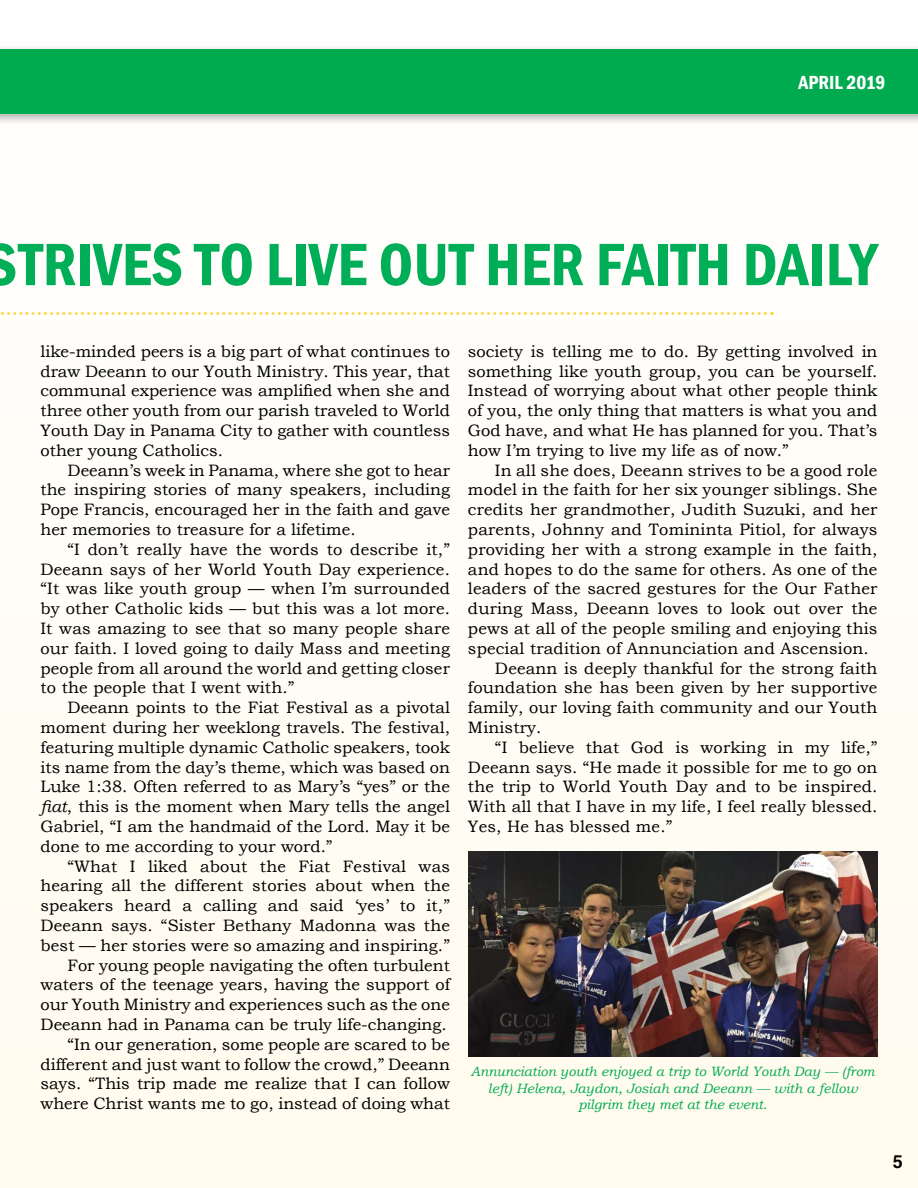
<style>
.page{position:relative;width:918px;height:1188px;background:#fffdf6}
.page>*{position:absolute;margin:0;border:0;box-sizing:border-box;transform-origin:0 0}
.t1{font:600 condensed 61.95px "Franklin Gothic";color:#00ae58}
.t2{font:600 condensed 19.5px "Franklin Gothic";color:#fff}
.t3{font:700 18px "Helvetica";color:#000}
.t4{font:16.5px/19.8px "Bookman Old Style";letter-spacing:.01em;color:#000;text-align:justify}
.t5{font:italic 13.5px/16.2px "Bookman Old Style";color:#00aa4f;text-align:center}
.s1{font-style:italic}
</style>
<div class="page">
<div style="left:0;top:45px;width:918px;height:81px;background:#000;opacity:.3"></div>
<div style="left:0;top:50px;width:918px;height:64px;background:#00aa4f"></div>
<svg style="left:0;top:312px;width:765px;height:3px"></svg>
<img style="left:468px;top:851px;width:410px;height:205px">
<p class="t2" style="left:799px;top:69px;width:88px">APRIL 2019</p>
<h1 class="t1" style="left:-15px;top:223px;width:894px">STRIVES TO LIVE OUT HER FAITH DAILY</h1>
<p class="t4" style="left:40px;top:341px;width:411px">like-minded peers is a big part of what continues to draw Deeann to our Youth Ministry. This year, that communal experience was amplified when she and three other youth from our parish traveled to World Youth Day in Panama City to gather with countless other young Catholics.</p>
<p class="t4" style="left:40px;top:460px;width:411px;text-indent:27px">Deeann’s week in Panama, where she got to hear the inspiring stories of many speakers, including Pope Francis, encouraged her in the faith and gave her memories to treasure for a lifetime.</p>
<p class="t4" style="left:40px;top:539px;width:411px;text-indent:27px">“I don’t really have the words to describe it,” Deeann says of her World Youth Day experience. “It was like youth group — when I’m surrounded by other Catholic kids — but this was a lot more.<br>It was amazing to see that so many people share our faith. I loved going to daily Mass and meeting people from all around the world and getting closer to the people that I went with.”</p>
<p class="t4" style="left:40px;top:698px;width:411px;text-indent:27px">Deeann points to the Fiat Festival as a pivotal moment during her weeklong travels. The festival, featuring multiple dynamic Catholic speakers, took its name from the day’s theme, which was based on Luke 1:38. Often referred to as Mary’s “yes” or the <span class="s1">fiat</span>, this is the moment when Mary tells the angel Gabriel, “I am the handmaid of the Lord. May it be done to me according to your word.”</p>
<p class="t4" style="left:40px;top:856px;width:411px;text-align:right">“What I liked about the Fiat Festival was hearing all the different stories about when the speakers heard a calling and said ‘yes’ to it,” Deeann says. “Sister Bethany Madonna was the best — her stories were so amazing and inspiring.” For young people navigating the often turbulent waters of the teenage years, having the support of our Youth Ministry and experiences such as the one Deeann had in Panama can be truly life-changing. “In our generation, some people are scared to be different and just want to follow the crowd,” Deeann says. “This trip made me realize that I can follow where Christ wants me to go, instead of doing what</p>
<p class="t4" style="left:468px;top:341px;width:411px">society is telling me to do. By getting involved in something like youth group, you can be yourself.<br>Instead of worrying about what other people think of you, the only thing that matters is what you and God have, and what He has planned for you. That’s how I’m trying to live my life as of now.”</p>
<p class="t4" style="left:495px;top:460px;width:384px">In all she does, Deeann strives to be a good role</p>
<p class="t4" style="left:468px;top:480px;width:411px">model in the faith for her six younger siblings. She</p>
<p class="t4" style="left:468px;top:500px;width:411px">credits her grandmother, Judith Suzuki, and her</p>
<p class="t4" style="left:468px;top:519px;width:411px">parents, Johnny and Tomininta Pitiol, for always</p>
<p class="t4" style="left:468px;top:539px;width:411px">providing her with a strong example in the faith,</p>
<p class="t4" style="left:468px;top:559px;width:411px">and hopes to do the same for others. As one of the</p>
<p class="t4" style="left:468px;top:579px;width:411px">leaders of the sacred gestures for the Our Father</p>
<p class="t4" style="left:468px;top:599px;width:411px">during Mass, Deeann loves to look out over the</p>
<p class="t4" style="left:468px;top:618px;width:411px">pews at all of the people smiling and enjoying this</p>
<p class="t4" style="left:468px;top:638px;width:402px">special tradition of Annunciation and Ascension.</p>
<p class="t4" style="left:495px;top:658px;width:384px">Deeann is deeply thankful for the strong faith</p>
<p class="t4" style="left:468px;top:678px;width:411px">foundation she has been given by her supportive</p>
<p class="t4" style="left:468px;top:698px;width:411px">family, our loving faith community and our Youth</p>
<p class="t4" style="left:468px;top:717px;width:75px">Ministry.</p>
<p class="t4" style="left:495px;top:737px;width:384px">“I believe that God is working in my life,”</p>
<p class="t4" style="left:468px;top:757px;width:411px">Deeann says. “He made it possible for me to go on</p>
<p class="t4" style="left:468px;top:777px;width:411px">the trip to World Youth Day and to be inspired.</p>
<p class="t4" style="left:468px;top:797px;width:411px">With all that I have in my life, I feel really blessed.</p>
<p class="t4" style="left:468px;top:816px;width:206px">Yes, He has blessed me.”</p>
<p class="t5" style="left:471px;top:1064px;width:406px">Annunciation youth enjoyed a trip to World Youth Day — (from left) Helena, Jaydon, Josiah and Deeann — with a fellow pilgrim they met at the event.</p>
<p class="t3" style="left:893px;top:1147px;width:12px">5</p>
</div>
